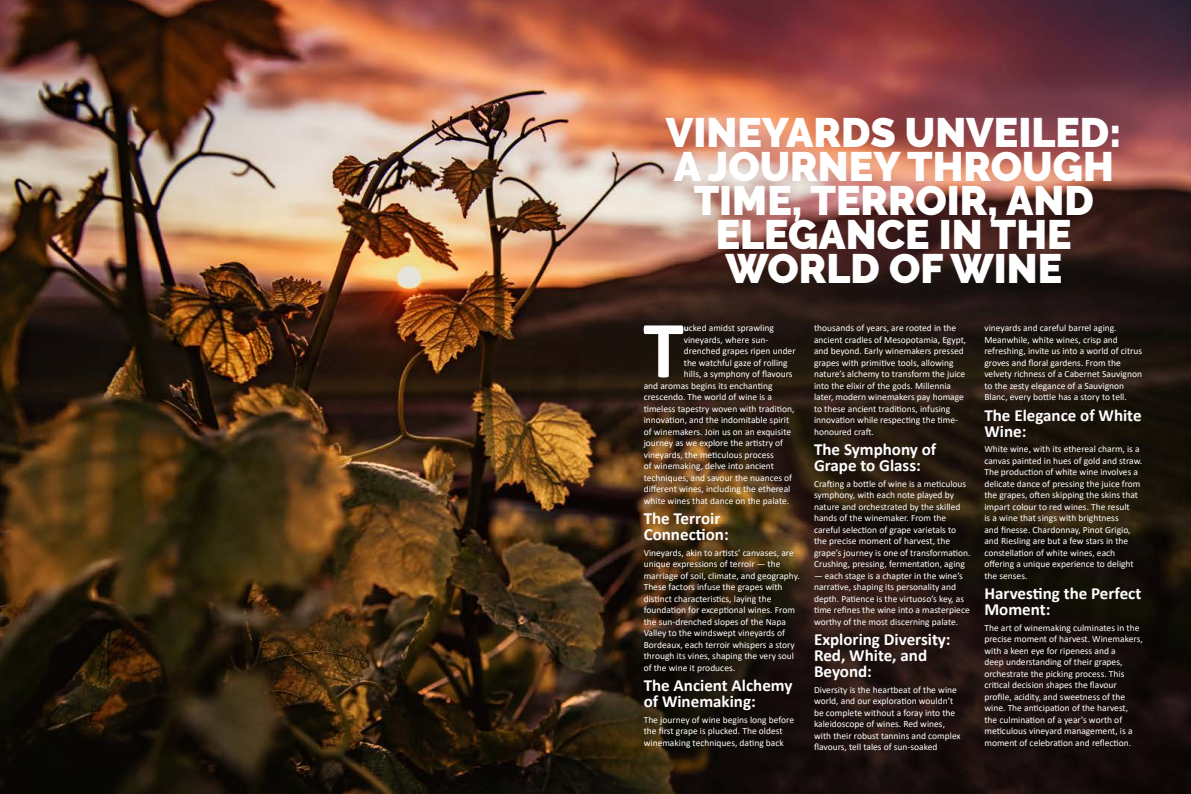
<style>
.page{position:relative;width:1191px;height:794px;background:#fff}
.page>*{position:absolute;margin:0;border:0;box-sizing:border-box;transform-origin:0 0}
.t1{font:700 82px "Calibri";color:#fff}
.t2{font:900 41px/34px "Raleway";color:#fff;text-align:center}
.t3{font:700 17px/16px "Calibri";color:#fff}
.t4{font:9.5px/11.5px "Calibri";color:#fff}
.s1{font-weight:700}
</style>
<div class="page">
<img style="left:0;top:0;width:1191px;height:794px">
<h2 class="t2" style="left:666px;top:115px;width:457px">VINEYARDS UNVEILED:<br>A JOURNEY THROUGH<br>TIME, TERROIR, AND<br>ELEGANCE IN THE<br>WORLD OF WINE</h2>
<h1 class="t1" style="left:643px;top:292px;width:42px">T</h1>
<p class="t4" style="left:684px;top:322px;width:92px"><span class="s1">u</span>cked amidst sprawling</p>
<p class="t4" style="left:684px;top:333px;width:86px">vineyards, where sun-</p>
<p class="t4" style="left:684px;top:345px;width:113px">drenched grapes ripen under</p>
<p class="t4" style="left:684px;top:356px;width:105px">the watchful gaze of rolling</p>
<p class="t4" style="left:684px;top:368px;width:110px">hills, a symphony of flavours</p>
<p class="t4" style="left:643px;top:380px;width:130px">and aromas begins its enchanting</p>
<p class="t4" style="left:643px;top:391px;width:130px">crescendo. The world of wine is a</p>
<p class="t4" style="left:643px;top:403px;width:152px">timeless tapestry woven with tradition,</p>
<p class="t4" style="left:643px;top:414px;width:147px">innovation, and the indomitable spirit</p>
<p class="t4" style="left:643px;top:426px;width:149px">of winemakers. Join us on an exquisite</p>
<p class="t4" style="left:643px;top:437px;width:141px">journey as we explore the artistry of</p>
<p class="t4" style="left:643px;top:449px;width:132px">vineyards, the meticulous process</p>
<p class="t4" style="left:643px;top:460px;width:132px">of winemaking, delve into ancient</p>
<p class="t4" style="left:643px;top:472px;width:150px">techniques, and savour the nuances of</p>
<p class="t4" style="left:643px;top:483px;width:148px">different wines, including the ethereal</p>
<p class="t4" style="left:643px;top:495px;width:147px">white wines that dance on the palate.</p>
<h3 class="t3" style="left:643px;top:510px;width:86px">The Terroir<br>Connection:</h3>
<p class="t4" style="left:643px;top:546px;width:157px">Vineyards, akin to artists’ canvases, are unique expressions of terroir — the marriage of soil, climate, and geography.<br>These factors infuse the grapes with distinct characteristics, laying the foundation for exceptional wines. From the sun-drenched slopes of the Napa Valley to the windswept vineyards of Bordeaux, each terroir whispers a story through its vines, shaping the very soul of the wine it produces.</p>
<h3 class="t3" style="left:643px;top:677px;width:150px">The Ancient Alchemy of Winemaking:</h3>
<p class="t4" style="left:643px;top:713px;width:152px">The journey of wine begins long before the first grape is plucked. The oldest winemaking techniques, dating back</p>
<p class="t4" style="left:814px;top:322px;width:154px">thousands of years, are rooted in the ancient cradles of Mesopotamia, Egypt, and beyond. Early winemakers pressed grapes with primitive tools, allowing nature’s alchemy to transform the juice into the elixir of the gods. Millennia later, modern winemakers pay homage to these ancient traditions, infusing innovation while respecting the time&shy;honoured craft.</p>
<h3 class="t3" style="left:814px;top:441px;width:124px">The Symphony of<br>Grape to Glass:</h3>
<p class="t4" style="left:814px;top:477px;width:158px">Crafting a bottle of wine is a meticulous symphony, with each note played by nature and orchestrated by the skilled hands of the winemaker. From the careful selection of grape varietals to the precise moment of harvest, the grape’s journey is one of transformation.<br>Crushing, pressing, fermentation, aging</p>
<p class="t4" style="left:814px;top:570px;width:157px">— each stage is a chapter in the wine’s narrative, shaping its personality and depth. Patience is the virtuoso’s key, as time refines the wine into a masterpiece worthy of the most discerning palate.</p>
<h3 class="t3" style="left:814px;top:631px;width:138px">Exploring Diversity:<br>Red, White, and<br>Beyond:</h3>
<p class="t4" style="left:814px;top:683px;width:148px">Diversity is the heartbeat of the wine world, and our exploration wouldn’t be complete without a foray into the kaleidoscope of wines. Red wines, with their robust tannins and complex flavours, tell tales of sun-soaked</p>
<p class="t4" style="left:984px;top:322px;width:159px">vineyards and careful barrel aging.<br>Meanwhile, white wines, crisp and refreshing, invite us into a world of citrus groves and floral gardens. From the velvety richness of a Cabernet Sauvignon to the zesty elegance of a Sauvignon Blanc, every bottle has a story to tell.</p>
<h3 class="t3" style="left:984px;top:407px;width:159px">The Elegance of White<br>Wine:</h3>
<p class="t4" style="left:984px;top:443px;width:159px">White wine, with its ethereal charm, is a canvas painted in hues of gold and straw.<br>The production of white wine involves a delicate dance of pressing the juice from the grapes, often skipping the skins that impart colour to red wines. The result<br>is a wine that sings with brightness<br>and finesse. Chardonnay, Pinot Grigio, and Riesling are but a few stars in the constellation of white wines, each offering a unique experience to delight the senses.</p>
<h3 class="t3" style="left:984px;top:585px;width:158px">Harvesting the Perfect<br>Moment:</h3>
<p class="t4" style="left:984px;top:621px;width:160px">The art of winemaking culminates in the precise moment of harvest. Winemakers, with a keen eye for ripeness and a<br>deep understanding of their grapes, orchestrate the picking process. This critical decision shapes the flavour profile, acidity, and sweetness of the wine. The anticipation of the harvest, the culmination of a year’s worth of meticulous vineyard management, is a moment of celebration and reflection.</p>
</div>
